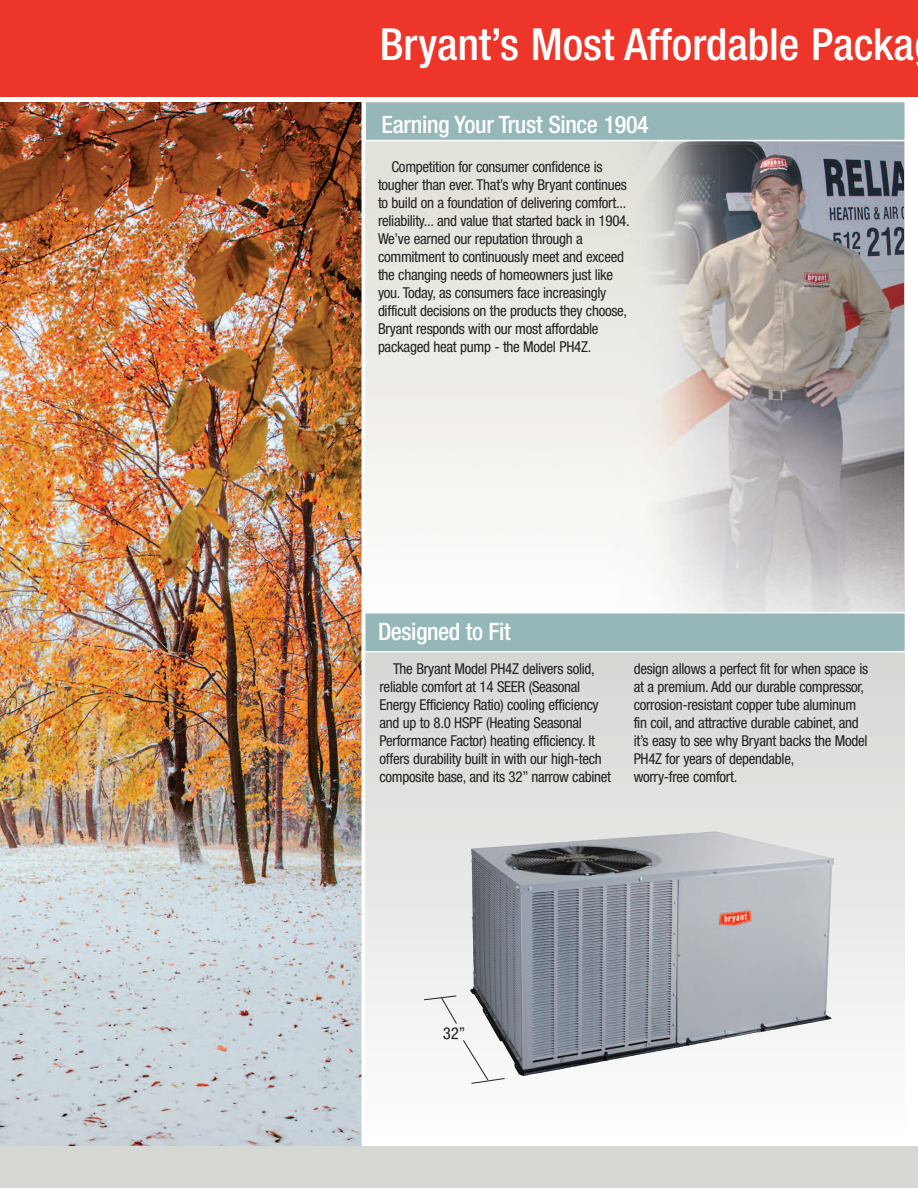
<style>
.page{position:relative;width:918px;height:1188px;background:#fff}
.page>*{position:absolute;margin:0;border:0;box-sizing:border-box;transform-origin:0 0}
.t1{font:500 condensed 44.25px "Helvetica Neue";color:#fff}
.t2{font:500 condensed 24px "Helvetica Neue";letter-spacing:-.015em;color:#fff}
.t3{font:condensed 15px/18px "Helvetica Neue";letter-spacing:-.02em;color:#231f20}
</style>
<div class="page">
<svg style="left:366px;top:652px;width:538px;height:424px;background:#c9cbcc"></svg>
<img style="left:366px;top:141px;width:538px;height:471px">
<div style="left:0;top:0;width:918px;height:97px;background:#ee3529"></div>
<img style="left:0;top:103px;width:362px;height:1043px">
<div style="left:366px;top:102px;width:539px;height:38px;background:#96b7b8"></div>
<div style="left:364px;top:101px;width:542px;height:40px;border:2px solid #fff"></div>
<div style="left:365px;top:613px;width:540px;height:38px;background:#96b7b8"></div>
<div style="left:364px;top:612px;width:542px;height:40px;border:2px solid #fff"></div>
<div style="left:0;top:1146px;width:918px;height:42px;background:#d6d8d4"></div>
<img style="left:795px;top:905px;width:37px;height:121px">
<hr style="left:362px;top:102px;width:3px;height:1043px;background:#fff">
<svg style="left:424px;top:995px;width:81px;height:89px"></svg>
<h1 class="t1" style="left:380px;top:28px;width:536px">Bryant’s Most Affordable Packa</h1>
<h2 class="t2" style="left:382px;top:116px;width:269px">Earning Your Trust Since 1904</h2>
<p class="t3" style="left:378px;top:159px;width:253px;text-indent:13px">Competition for consumer confidence is tougher than ever. That’s why Bryant continues to build on a foundation of delivering comfort... reliability... and value that started back in 1904.<br>We’ve earned our reputation through a commitment to continuously meet and exceed the changing needs of homeowners just like you. Today, as consumers face increasingly difficult decisions on the products they choose, Bryant responds with our most affordable packaged heat pump - the Model PH4Z.</p>
<h2 class="t2" style="left:378px;top:623px;width:134px">Designed to Fit</h2>
<p class="t3" style="left:380px;top:661px;width:233px;text-indent:13px">The Bryant Model PH4Z delivers solid, reliable comfort at 14 SEER (Seasonal Energy Efficiency Ratio) cooling efficiency and up to 8.0 HSPF (Heating Seasonal Performance Factor) heating efficiency. It offers durability built in with our high-tech composite base, and its 32” narrow cabinet</p>
<p class="t3" style="left:634px;top:661px;width:236px">design allows a perfect fit for when space is at a premium. Add our durable compressor, corrosion-resistant copper tube aluminum fin coil, and attractive durable cabinet, and it’s easy to see why Bryant backs the Model PH4Z for years of dependable,<br>worry-free comfort.</p>
</div>
